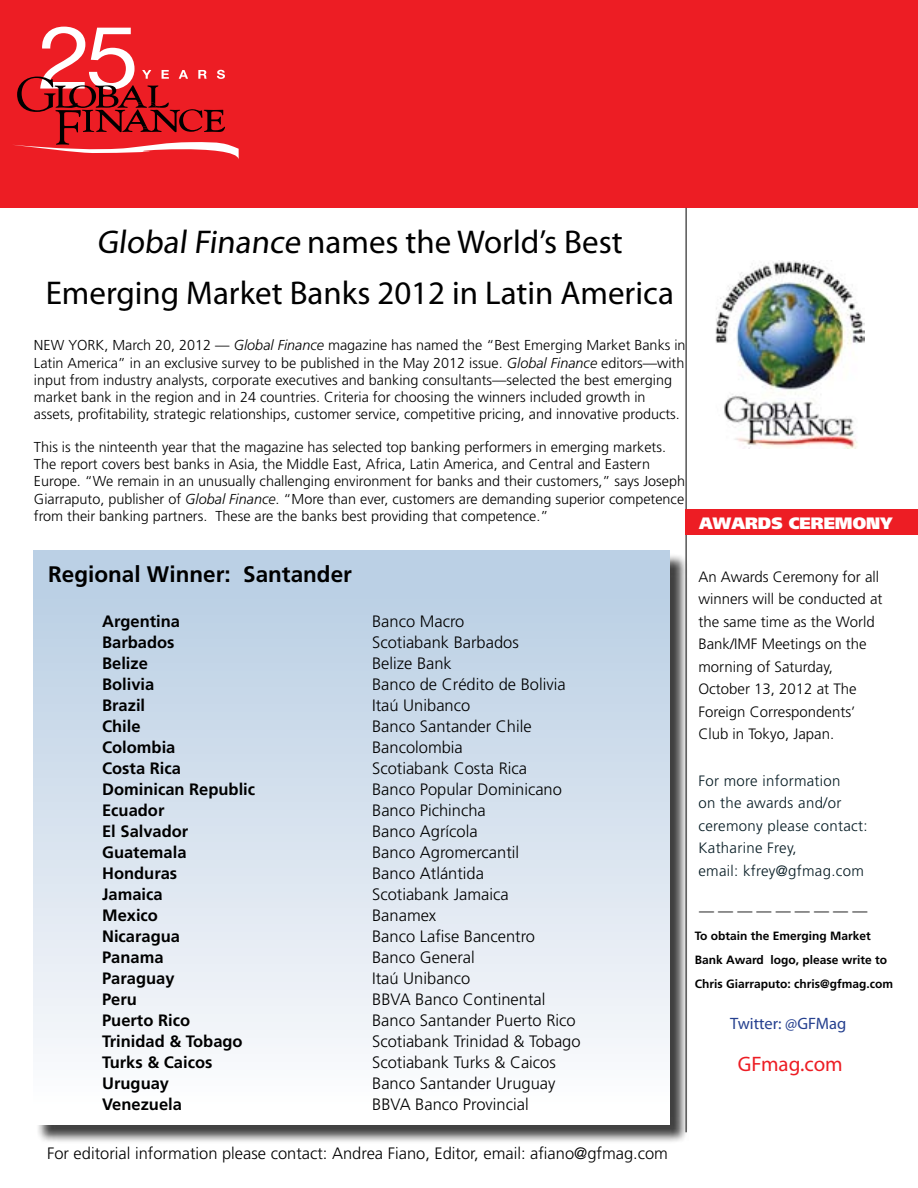
<style>
.page{position:relative;width:918px;height:1188px;background:#fff}
.page>*{position:absolute;margin:0;border:0;box-sizing:border-box;transform-origin:0 0}
.t1{font:33px/51px "Myriad Pro";color:#000;text-align:center}
.t2{font:700 22.5px "Frutiger";color:#000}
.t3{font:21px "Myriad Pro";color:#ed1d24}
.t4{font:300 16.5px "Frutiger";color:#000}
.t5{font:700 16.5px "Frutiger";color:#000}
.t6{font:900 16.5px "Frutiger";color:#fff}
.t7{font:16.5px "Myriad Pro";color:#25408f}
.t8{font:300 15px/22.5px "Frutiger";color:#000}
.t9{font:300 15px/22.5px "Frutiger";letter-spacing:.02em;color:#071c24}
.t10{font:300 14.4px/17.2px "Frutiger";color:#000}
.t11{font:700 12px/24px "Frutiger";color:#000}
.s1{font-style:italic}
</style>
<div class="page">
<img style="left:717px;top:261px;width:148px;height:188px">
<div style="left:0;top:0;width:918px;height:208px;background:#ed1d24"></div>
<svg style="left:13px;top:27px;width:226px;height:132px"></svg>
<hr style="left:686px;top:208px;width:1px;height:924px;background:#000">
<div style="left:37px;top:553px;width:652px;height:591px;background:#000;opacity:.75"></div>
<div style="left:34px;top:551px;width:636px;height:574px;background:linear-gradient(to bottom,#b6cce2,#fefdfe)"></div>
<div style="left:686px;top:510px;width:232px;height:25px;background:#ed1d24"></div>
<h1 class="t1" style="left:46px;top:216px;width:630px">Global Finance names the World’s Best<br>Emerging Market Banks 2012 in Latin America</h1>
<p class="t10" style="left:34px;top:337px;width:653px">NEW YORK, March 20, 2012 — <span class="s1">Global Finance</span> magazine has named the “Best Emerging Market Banks in Latin America” in an exclusive survey to be published in the May 2012 issue. <span class="s1">Global Finance</span> editors—with input from industry analysts, corporate executives and banking consultants—selected the best emerging market bank in the region and in 24 countries. Criteria for choosing the winners included growth in assets, profitability, strategic relationships, customer service, competitive pricing, and innovative products.</p>
<p class="t10" style="left:34px;top:438px;width:653px">This is the ninteenth year that the magazine has selected top banking performers in emerging markets.<br>The report covers best banks in Asia, the Middle East, Africa, Latin America, and Central and Eastern Europe. “We remain in an unusually challenging environment for banks and their customers,” says Joseph Giarraputo, publisher of <span class="s1">Global Finance</span>. “More than ever, customers are demanding superior competence from their banking partners. These are the banks best providing that competence.”</p>
<p class="t6" style="left:699px;top:513px;width:195px">AWARDS CEREMONY</p>
<h2 class="t2" style="left:48px;top:561px;width:305px">Regional Winner: Santander</h2>
<p class="t5" style="left:102px;top:612px;width:79px">Argentina</p>
<p class="t4" style="left:372px;top:612px;width:94px">Banco Macro</p>
<p class="t5" style="left:102px;top:633px;width:74px">Barbados</p>
<p class="t4" style="left:372px;top:633px;width:148px">Scotiabank Barbados</p>
<p class="t5" style="left:102px;top:654px;width:47px">Belize</p>
<p class="t4" style="left:372px;top:654px;width:81px">Belize Bank</p>
<p class="t5" style="left:102px;top:675px;width:54px">Bolivia</p>
<p class="t4" style="left:372px;top:675px;width:195px">Banco de Crédito de Bolivia</p>
<p class="t5" style="left:102px;top:696px;width:45px">Brazil</p>
<p class="t4" style="left:372px;top:696px;width:100px">Itaú Unibanco</p>
<p class="t5" style="left:102px;top:717px;width:40px">Chile</p>
<p class="t4" style="left:372px;top:717px;width:161px">Banco Santander Chile</p>
<p class="t5" style="left:102px;top:738px;width:75px">Colombia</p>
<p class="t4" style="left:372px;top:738px;width:92px">Bancolombia</p>
<p class="t5" style="left:102px;top:759px;width:80px">Costa Rica</p>
<p class="t4" style="left:372px;top:759px;width:156px">Scotiabank Costa Rica</p>
<p class="t5" style="left:102px;top:780px;width:155px">Dominican Republic</p>
<p class="t4" style="left:372px;top:780px;width:191px">Banco Popular Dominicano</p>
<p class="t5" style="left:102px;top:801px;width:64px">Ecuador</p>
<p class="t4" style="left:372px;top:801px;width:115px">Banco Pichincha</p>
<p class="t5" style="left:102px;top:822px;width:88px">El Salvador</p>
<p class="t4" style="left:372px;top:822px;width:107px">Banco Agrícola</p>
<p class="t5" style="left:102px;top:843px;width:86px">Guatemala</p>
<p class="t4" style="left:372px;top:843px;width:148px">Banco Agromercantil</p>
<p class="t5" style="left:102px;top:864px;width:77px">Honduras</p>
<p class="t4" style="left:372px;top:864px;width:113px">Banco Atlántida</p>
<p class="t5" style="left:102px;top:885px;width:62px">Jamaica</p>
<p class="t4" style="left:372px;top:885px;width:138px">Scotiabank Jamaica</p>
<p class="t5" style="left:102px;top:906px;width:57px">Mexico</p>
<p class="t4" style="left:372px;top:906px;width:66px">Banamex</p>
<p class="t5" style="left:102px;top:927px;width:79px">Nicaragua</p>
<p class="t4" style="left:372px;top:927px;width:164px">Banco Lafise Bancentro</p>
<p class="t5" style="left:102px;top:948px;width:63px">Panama</p>
<p class="t4" style="left:372px;top:948px;width:104px">Banco General</p>
<p class="t5" style="left:102px;top:969px;width:74px">Paraguay</p>
<p class="t4" style="left:372px;top:969px;width:100px">Itaú Unibanco</p>
<p class="t5" style="left:102px;top:990px;width:36px">Peru</p>
<p class="t4" style="left:372px;top:990px;width:175px">BBVA Banco Continental</p>
<p class="t5" style="left:102px;top:1011px;width:90px">Puerto Rico</p>
<p class="t4" style="left:372px;top:1011px;width:205px">Banco Santander Puerto Rico</p>
<p class="t5" style="left:102px;top:1032px;width:142px">Trinidad &amp; Tobago</p>
<p class="t4" style="left:372px;top:1032px;width:210px">Scotiabank Trinidad &amp; Tobago</p>
<p class="t5" style="left:102px;top:1053px;width:112px">Turks &amp; Caicos</p>
<p class="t4" style="left:372px;top:1053px;width:185px">Scotiabank Turks &amp; Caicos</p>
<p class="t5" style="left:102px;top:1074px;width:68px">Uruguay</p>
<p class="t4" style="left:372px;top:1074px;width:185px">Banco Santander Uruguay</p>
<p class="t5" style="left:102px;top:1095px;width:81px">Venezuela</p>
<p class="t4" style="left:372px;top:1095px;width:158px">BBVA Banco Provincial</p>
<p class="t4" style="left:47px;top:1143px;width:623px">For editorial information please contact: Andrea Fiano, Editor, email: afiano@gfmag.com</p>
<p class="t8" style="left:698px;top:565px;width:186px">An Awards Ceremony for all winners will be conducted at the same time as the World<br>Bank/IMF Meetings on the morning of Saturday,<br>October 13, 2012 at The<br>Foreign Correspondents’<br>Club in Tokyo, Japan.</p>
<p class="t9" style="left:698px;top:769px;width:171px">For more information<br>on the awards and/or ceremony please contact:<br>Katharine Frey,<br>email: kfrey@gfmag.com</p>
<p class="t8" style="left:699px;top:900px;width:170px">— — — — — — — — —</p>
<p class="t11" style="left:695px;top:924px;width:200px">To obtain the Emerging Market<br>Bank Award logo, please write to<br>Chris Giarraputo: chris@gfmag.com</p>
<p class="t7" style="left:730px;top:1014px;width:118px">Twitter: @GFMag</p>
<h3 class="t3" style="left:738px;top:1051px;width:106px">GFmag.com</h3>
</div>
